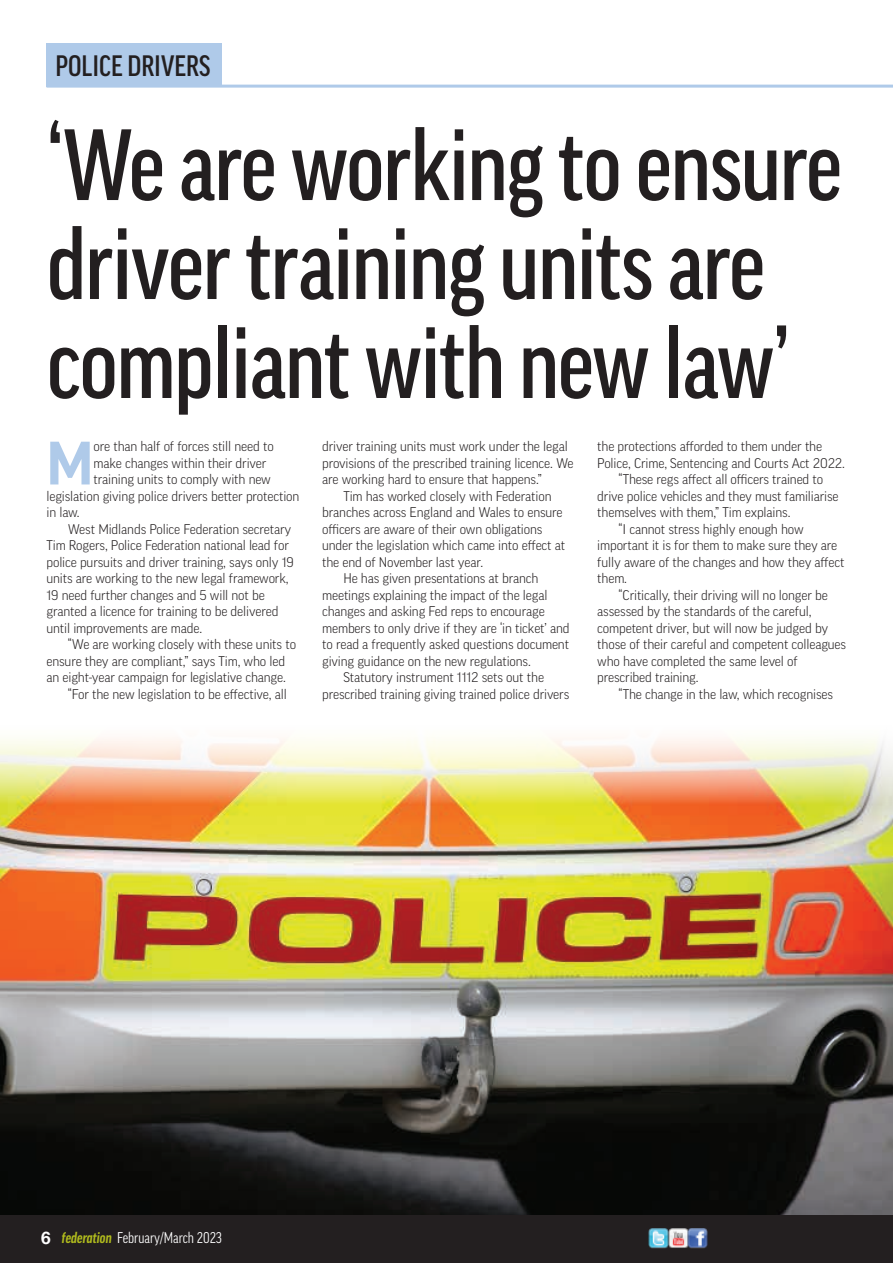
<style>
.page{position:relative;width:893px;height:1263px;background:#fff}
.page>*{position:absolute;margin:0;border:0;box-sizing:border-box;transform-origin:0 0}
.t1{font:500 condensed 97.5px/99px "Good Pro";letter-spacing:-.01em;color:#231f20}
.t2{font:700 58.95px "Good Pro";color:#afcae9}
.t3{font:500 condensed 28.5px "Good Pro";color:#231f20}
.t4{font:condensed 15px "Good Pro";color:#fff}
.t5{font:300 13.5px "Good Pro";letter-spacing:-.01em;color:#231f20}
.s1{font-family:"Helvetica Neue";font-weight:700;font-stretch:normal;font-size:17.25px}
.s2{font-weight:700;font-style:italic;color:#b0bb1d}
</style>
<div class="page">
<div style="left:0;top:1215px;width:893px;height:48px;background:#231f20"></div>
<img style="left:648px;top:1228px;width:59px;height:20px">
<hr style="left:46px;top:85px;width:847px;height:3px;background:#afcae9">
<div style="left:46px;top:44px;width:176px;height:43px;background:#afcae9"></div>
<img style="left:0;top:738px;width:892px;height:476px">
<h3 class="t3" style="left:55px;top:50px;width:157px">POLICE DRIVERS</h3>
<h1 class="t1" style="left:47px;top:116px;width:797px">‘We are working to ensure driver training units are compliant with new law’</h1>
<p class="t5" style="left:322px;top:439px;width:247px">driver training units must work under the legal</p>
<p class="t5" style="left:322px;top:455px;width:253px">provisions of the prescribed training licence. We</p>
<p class="t5" style="left:322px;top:472px;width:221px">are working hard to ensure that happens.”</p>
<p class="t5" style="left:343px;top:488px;width:210px">Tim has worked closely with Federation</p>
<p class="t5" style="left:322px;top:505px;width:242px">branches across England and Wales to ensure</p>
<p class="t5" style="left:322px;top:521px;width:222px">officers are aware of their own obligations</p>
<p class="t5" style="left:322px;top:538px;width:245px">under the legislation which came into effect at</p>
<p class="t5" style="left:322px;top:554px;width:162px">the end of November last year.</p>
<p class="t5" style="left:343px;top:571px;width:197px">He has given presentations at branch</p>
<p class="t5" style="left:322px;top:587px;width:227px">meetings explaining the impact of the legal</p>
<p class="t5" style="left:322px;top:604px;width:224px">changes and asking Fed reps to encourage</p>
<p class="t5" style="left:322px;top:620px;width:249px">members to only drive if they are ‘in ticket’ and</p>
<p class="t5" style="left:322px;top:637px;width:248px">to read a frequently asked questions document</p>
<p class="t5" style="left:322px;top:653px;width:210px">giving guidance on the new regulations.</p>
<p class="t5" style="left:343px;top:670px;width:202px">Statutory instrument 1112 sets out the</p>
<p class="t5" style="left:322px;top:686px;width:249px">prescribed training giving trained police drivers</p>
<p class="t5" style="left:597px;top:439px;width:226px">the protections afforded to them under the</p>
<p class="t5" style="left:597px;top:455px;width:249px">Police, Crime, Sentencing and Courts Act 2022.</p>
<p class="t5" style="left:619px;top:472px;width:206px">“These regs affect all officers trained to</p>
<p class="t5" style="left:597px;top:488px;width:243px">drive police vehicles and they must familiarise</p>
<p class="t5" style="left:597px;top:505px;width:195px">themselves with them,” Tim explains.</p>
<p class="t5" style="left:619px;top:521px;width:187px">“I cannot stress highly enough how</p>
<p class="t5" style="left:597px;top:538px;width:242px">important it is for them to make sure they are</p>
<p class="t5" style="left:597px;top:554px;width:249px">fully aware of the changes and how they affect</p>
<p class="t5" style="left:597px;top:571px;width:31px">them.</p>
<p class="t5" style="left:619px;top:587px;width:211px">“Critically, their driving will no longer be</p>
<p class="t5" style="left:597px;top:604px;width:216px">assessed by the standards of the careful,</p>
<p class="t5" style="left:597px;top:620px;width:233px">competent driver, but will now be judged by</p>
<p class="t5" style="left:597px;top:637px;width:250px">those of their careful and competent colleagues</p>
<p class="t5" style="left:597px;top:653px;width:202px">who have completed the same level of</p>
<p class="t5" style="left:597px;top:670px;width:103px">prescribed training.</p>
<p class="t5" style="left:619px;top:686px;width:216px">“The change in the law, which recognises</p>
<h2 class="t2" style="left:46px;top:430px;width:48px">M</h2>
<p class="t5" style="left:93px;top:439px;width:182px">ore than half of forces still need to</p>
<p class="t5" style="left:93px;top:455px;width:174px">make changes within their driver</p>
<p class="t5" style="left:93px;top:472px;width:179px">training units to comply with new</p>
<p class="t5" style="left:46px;top:488px;width:254px">legislation giving police drivers better protection</p>
<p class="t5" style="left:46px;top:505px;width:35px">in law.</p>
<p class="t5" style="left:68px;top:521px;width:225px">West Midlands Police Federation secretary</p>
<p class="t5" style="left:46px;top:538px;width:244px">Tim Rogers, Police Federation national lead for</p>
<p class="t5" style="left:46px;top:554px;width:249px">police pursuits and driver training, says only 19</p>
<p class="t5" style="left:46px;top:571px;width:244px">units are working to the new legal framework,</p>
<p class="t5" style="left:46px;top:587px;width:220px">19 need further changes and 5 will not be</p>
<p class="t5" style="left:46px;top:604px;width:233px">granted a licence for training to be delivered</p>
<p class="t5" style="left:46px;top:620px;width:157px">until improvements are made.</p>
<p class="t5" style="left:68px;top:637px;width:230px">“We are working closely with these units to</p>
<p class="t5" style="left:46px;top:653px;width:240px">ensure they are compliant,” says Tim, who led</p>
<p class="t5" style="left:46px;top:670px;width:241px">an eight-year campaign for legislative change.</p>
<p class="t5" style="left:68px;top:686px;width:221px">“For the new legislation to be effective, all</p>
<p class="t4" style="left:41px;top:1229px;width:182px"><span class="s1">6</span> <span class="s2">federation</span> February/March 2023</p>
</div>
